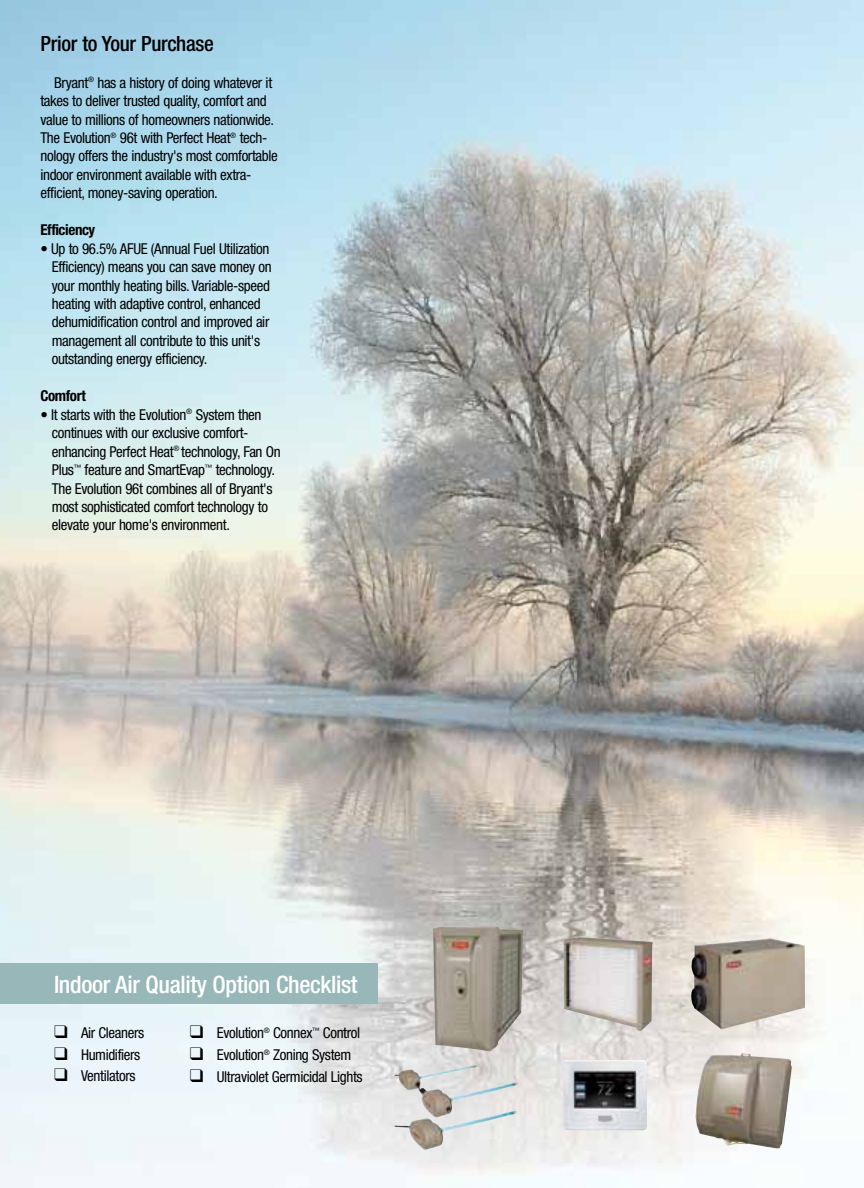
<style>
.page{position:relative;width:864px;height:1188px;background:#fff}
.page>*{position:absolute;margin:0;border:0;box-sizing:border-box;transform-origin:0 0}
.t1{font:500 condensed 24px "Helvetica Neue";letter-spacing:-.015em;color:#fff}
.t2{font:500 condensed 21px "Helvetica Neue";letter-spacing:-.015em;color:#000}
.t3{font:condensed 15px/18.5px "Helvetica Neue";letter-spacing:-.025em;color:#000}
.t4{font:700 condensed 15px "Helvetica Neue";letter-spacing:-.025em;color:#000}
</style>
<div class="page">
<img style="left:0;top:0;width:864px;height:1188px">
<div style="left:0;top:964px;width:378px;height:40px;background:#97b7b9"></div>
<img style="left:564px;top:937px;width:89px;height:94px">
<img style="left:696px;top:1053px;width:45px;height:52px">
<img style="left:395px;top:1065px;width:123px;height:85px">
<img style="left:433px;top:926px;width:58px;height:121px">
<img style="left:691px;top:938px;width:78px;height:74px">
<img style="left:563px;top:1060px;width:84px;height:70px">
<h2 class="t2" style="left:40px;top:31px;width:175px">Prior to Your Purchase</h2>
<p class="t3" style="left:40px;top:73px;width:239px;text-indent:14px">Bryant<sup>®</sup> has a history of doing whatever it takes to deliver trusted quality, comfort and value to millions of homeowners nationwide.<br>The Evolution<sup>®</sup> 96t with Perfect Heat<sup>®</sup> tech&shy;nology offers the industry's most comfortable indoor environment available with extra&shy;efficient, money-saving operation.</p>
<p class="t4" style="left:40px;top:221px;width:56px">Efficiency</p>
<p class="t3" style="left:52px;top:239px;width:222px;text-indent:-11px">• Up to 96.5% AFUE (Annual Fuel Utilization Efficiency) means you can save money on your monthly heating bills. Variable-speed heating with adaptive control, enhanced dehumidification control and improved air management all contribute to this unit's outstanding energy efficiency.</p>
<p class="t4" style="left:40px;top:387px;width:47px">Comfort</p>
<p class="t3" style="left:52px;top:405px;width:230px;text-indent:-12px">• It starts with the Evolution<sup>®</sup> System then continues with our exclusive comfort&shy;enhancing Perfect Heat<sup>®</sup> technology, Fan On Plus<sup>™</sup> feature and SmartEvap<sup>™</sup> technology.<br>The Evolution 96t combines all of Bryant's most sophisticated comfort technology to elevate your home's environment.</p>
<h1 class="t1" style="left:54px;top:970px;width:305px">Indoor Air Quality Option Checklist</h1>
<p class="t3" style="left:54px;top:1023px;width:92px">❑ Air Cleaners</p>
<p class="t3" style="left:54px;top:1045px;width:88px">❑ Humidifiers</p>
<p class="t3" style="left:54px;top:1067px;width:83px">❑ Ventilators</p>
<p class="t3" style="left:190px;top:1024px;width:172px">❑ Evolution<sup>®</sup> Connex<sup>™</sup> Control</p>
<p class="t3" style="left:190px;top:1045px;width:163px">❑ Evolution<sup>®</sup> Zoning System</p>
<p class="t3" style="left:190px;top:1067px;width:174px">❑ Ultraviolet Germicidal Lights</p>
</div>
